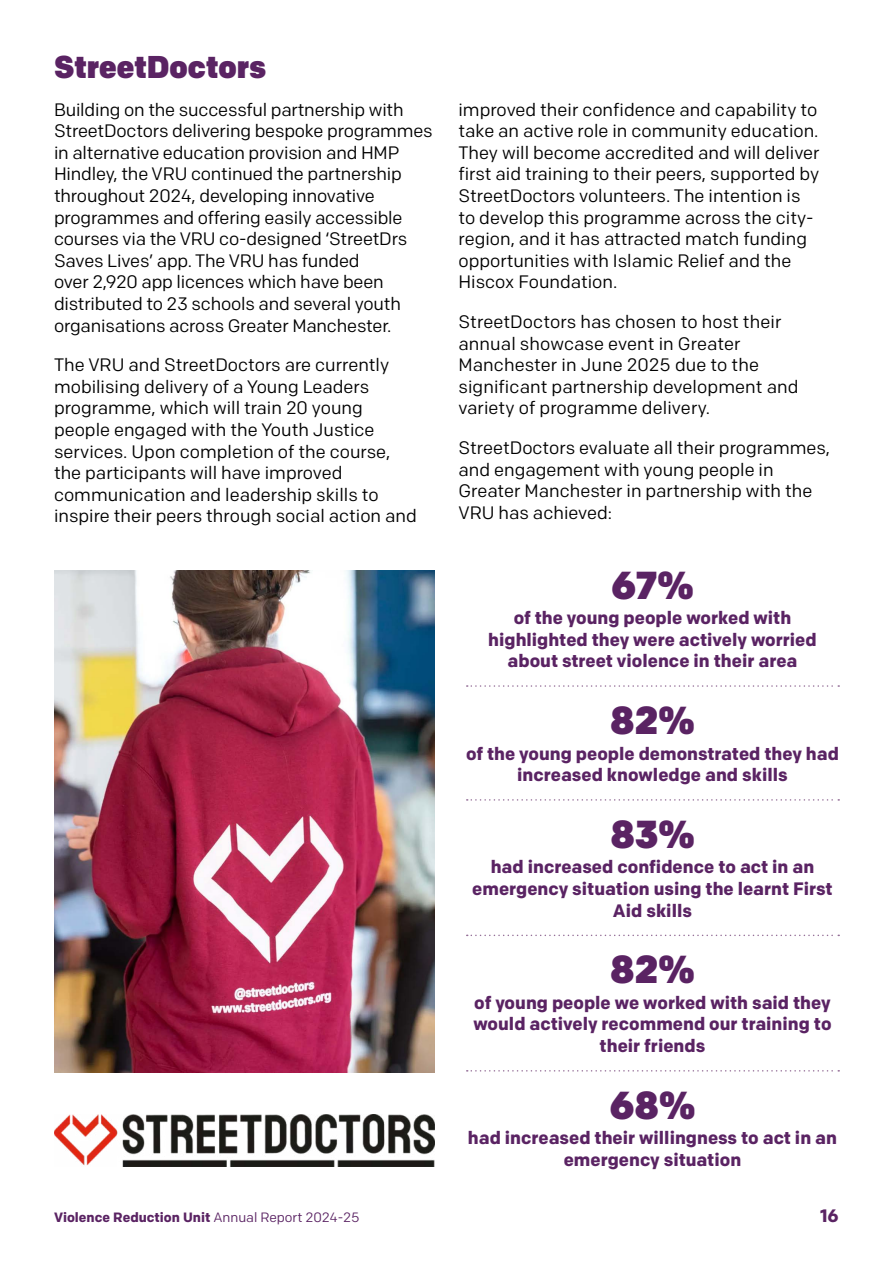
<style>
.page{position:relative;width:893px;height:1263px;background:#fff}
.page>*{position:absolute;margin:0;border:0;box-sizing:border-box;transform-origin:0 0}
.CALL_OUT_STATS{font:900 39px "Colfax";color:#5a2363}
.H2{font:900 31.5px "Colfax";color:#5a2363}
.BODY_TEXT{font:18px/21.6px "Colfax";color:#000}
.CALL_OUT_STATS-2{font:700 18px/21.6px "Colfax";color:#5a2363;text-align:center}
.t1{font:700 13.5px "Colfax";color:#5a2363}
.s1{font-weight:400}
</style>
<div class="page">
<img style="left:54px;top:570px;width:380px;height:502px">
<svg style="left:467px;top:685px;width:372px;height:2px"></svg>
<svg style="left:467px;top:935px;width:372px;height:1px"></svg>
<svg style="left:467px;top:799px;width:372px;height:2px"></svg>
<svg style="left:467px;top:1070px;width:372px;height:1px"></svg>
<img style="left:54px;top:1114px;width:380px;height:53px">
<h1 class="H2" style="left:54px;top:47px;width:214px">StreetDoctors</h1>
<p class="BODY_TEXT" style="left:54px;top:98px;width:380px">Building on the successful partnership with StreetDoctors delivering bespoke programmes in alternative education provision and HMP Hindley, the VRU continued the partnership throughout 2024, developing innovative programmes and offering easily accessible courses via the VRU co-designed ‘StreetDrs Saves Lives’ app. The VRU has funded<br>over 2,920 app licences which have been distributed to 23 schools and several youth organisations across Greater Manchester.</p>
<p class="BODY_TEXT" style="left:54px;top:354px;width:364px">The VRU and StreetDoctors are currently mobilising delivery of a Young Leaders programme, which will train 20 young people engaged with the Youth Justice services. Upon completion of the course, the participants will have improved communication and leadership skills to inspire their peers through social action and</p>
<p class="BODY_TEXT" style="left:458px;top:98px;width:363px">improved their confidence and capability to take an active role in community education.<br>They will become accredited and will deliver first aid training to their peers, supported by StreetDoctors volunteers. The intention is to develop this programme across the city&shy;region, and it has attracted match funding opportunities with Islamic Relief and the Hiscox Foundation.</p>
<p class="BODY_TEXT" style="left:458px;top:311px;width:342px">StreetDoctors has chosen to host their annual showcase event in Greater Manchester in June 2025 due to the significant partnership development and variety of programme delivery.</p>
<p class="BODY_TEXT" style="left:458px;top:437px;width:373px">StreetDoctors evaluate all their programmes, and engagement with young people in Greater Manchester in partnership with the VRU has achieved:</p>
<p class="CALL_OUT_STATS" style="left:611px;top:561px;width:84px">67%</p>
<p class="CALL_OUT_STATS-2" style="left:488px;top:607px;width:330px">of the young people worked with highlighted they were actively worried about street violence in their area</p>
<p class="CALL_OUT_STATS" style="left:610px;top:696px;width:86px">82%</p>
<p class="CALL_OUT_STATS-2" style="left:466px;top:742px;width:374px">of the young people demonstrated they had increased knowledge and skills</p>
<p class="CALL_OUT_STATS" style="left:610px;top:810px;width:86px">83%</p>
<p class="CALL_OUT_STATS-2" style="left:472px;top:856px;width:362px">had increased confidence to act in an emergency situation using the learnt First<br>Aid skills</p>
<p class="CALL_OUT_STATS" style="left:610px;top:945px;width:86px">82%</p>
<p class="CALL_OUT_STATS-2" style="left:473px;top:992px;width:360px">of young people we worked with said they would actively recommend our training to their friends</p>
<p class="CALL_OUT_STATS" style="left:610px;top:1081px;width:87px">68%</p>
<p class="CALL_OUT_STATS-2" style="left:468px;top:1127px;width:371px">had increased their willingness to act in an emergency situation</p>
<p class="t1" style="left:54px;top:1209px;width:307px">Violence Reduction Unit <span class="s1">Annual Report 2024-25</span></p>
<p class="CALL_OUT_STATS-2" style="left:820px;top:1205px;width:20px">16</p>
</div>
